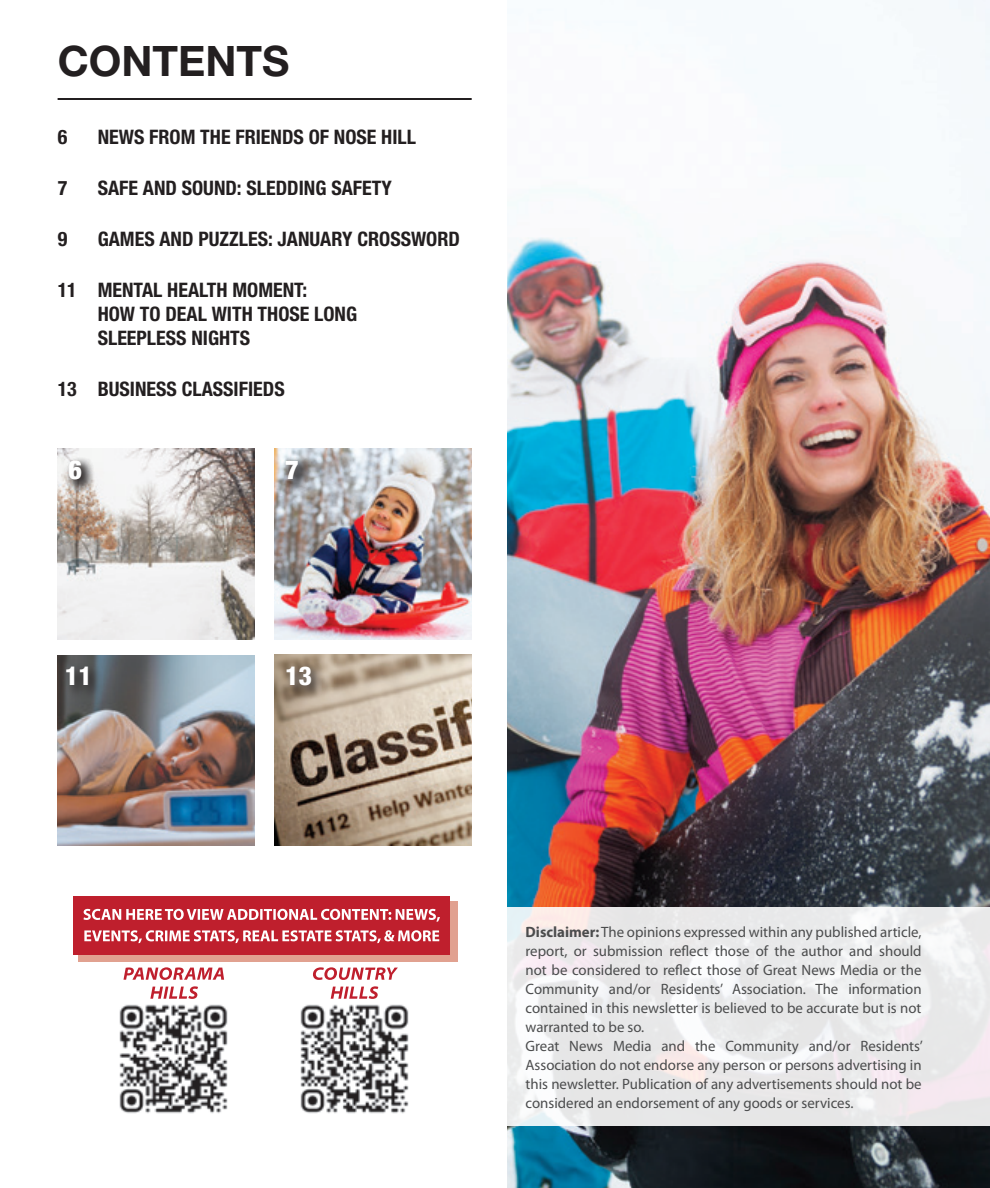
<style>
.page{position:relative;width:990px;height:1188px;background:#fff}
.page>*{position:absolute;margin:0;border:0;box-sizing:border-box;transform-origin:0 0}
.t1{font:700 42px "Helvetica Neue LT Std";color:#231f20}
.t2{font:800 condensed 26px "Helvetica Neue LT Std";color:#fff}
.t3{font:700 condensed 20px/24px "Helvetica Neue LT Std";color:#231f20}
.Body_text{font:15px/19px "Myriad Pro";color:#4b4c4d;text-align:justify}
.s1{font-weight:700}
</style>
<div class="page">
<img style="left:508px;top:0;width:482px;height:1188px">
<div style="left:78px;top:902px;width:379px;height:60px;background:#e1a190"></div>
<div style="left:73px;top:896px;width:377px;height:59px;background:#bf1f2d"></div>
<svg style="left:84px;top:930px;width:355px;height:13px"></svg>
<svg style="left:83px;top:909px;width:357px;height:13px"></svg>
<svg style="left:150px;top:986px;width:48px;height:13px"></svg>
<svg style="left:124px;top:967px;width:100px;height:13px"></svg>
<svg style="left:331px;top:986px;width:47px;height:13px"></svg>
<svg style="left:313px;top:967px;width:85px;height:13px"></svg>
<img style="left:119px;top:1004px;width:109px;height:110px">
<img style="left:300px;top:1004px;width:109px;height:110px">
<svg style="left:508px;top:908px;width:482px;height:218px;fill:#e9e8e9"></svg>
<img style="left:58px;top:656px;width:196px;height:190px">
<img style="left:58px;top:449px;width:197px;height:190px">
<img style="left:274px;top:654px;width:197px;height:192px">
<div style="left:62px;top:662px;width:41px;height:38px;background:#231f20;opacity:.75"></div>
<div style="left:282px;top:661px;width:43px;height:38px;background:#231f20;opacity:.75"></div>
<img style="left:274px;top:449px;width:197px;height:190px">
<hr style="left:58px;top:98px;width:414px;height:2px;background:#231f20">
<div style="left:64px;top:455px;width:32px;height:39px;background:#231f20;opacity:.75"></div>
<div style="left:281px;top:455px;width:31px;height:38px;background:#231f20;opacity:.75"></div>
<p class="t1" style="left:58px;top:35px;width:233px">CONTENTS</p>
<p class="t3" style="left:58px;top:125px;width:11px">6</p>
<p class="t3" style="left:98px;top:125px;width:320px">NEWS FROM THE FRIENDS OF NOSE HILL</p>
<p class="t3" style="left:58px;top:176px;width:11px">7</p>
<p class="t3" style="left:98px;top:176px;width:296px">SAFE AND SOUND: SLEDDING SAFETY</p>
<p class="t3" style="left:58px;top:227px;width:11px">9</p>
<p class="t3" style="left:98px;top:227px;width:364px">GAMES AND PUZZLES: JANUARY CROSSWORD</p>
<p class="t3" style="left:98px;top:278px;width:261px;text-indent:-40px">11 MENTAL HEALTH MOMENT:<br>HOW TO DEAL WITH THOSE LONG<br>SLEEPLESS NIGHTS</p>
<p class="t3" style="left:58px;top:377px;width:229px">13 BUSINESS CLASSIFIEDS</p>
<p class="t2" style="left:68px;top:454px;width:15px">6</p>
<p class="t2" style="left:285px;top:454px;width:15px">7</p>
<p class="t2" style="left:65px;top:660px;width:29px">11</p>
<p class="t2" style="left:285px;top:659px;width:29px">13</p>
<p class="Body_text" style="left:526px;top:922px;width:398px"><span class="s1">Disclaimer:</span> The opinions expressed within any published article, report, or submission reflect those of the author and should not be considered to reflect those of Great News Media or the Community and/or Residents’ Association. The information contained in this newsletter is believed to be accurate but is not warranted to be so.</p>
<p class="Body_text" style="left:526px;top:1036px;width:399px">Great News Media and the Community and/or Residents’ Association do not endorse any person or persons advertising in this newsletter. Publication of any advertisements should not be considered an endorsement of any goods or services.</p>
</div>
